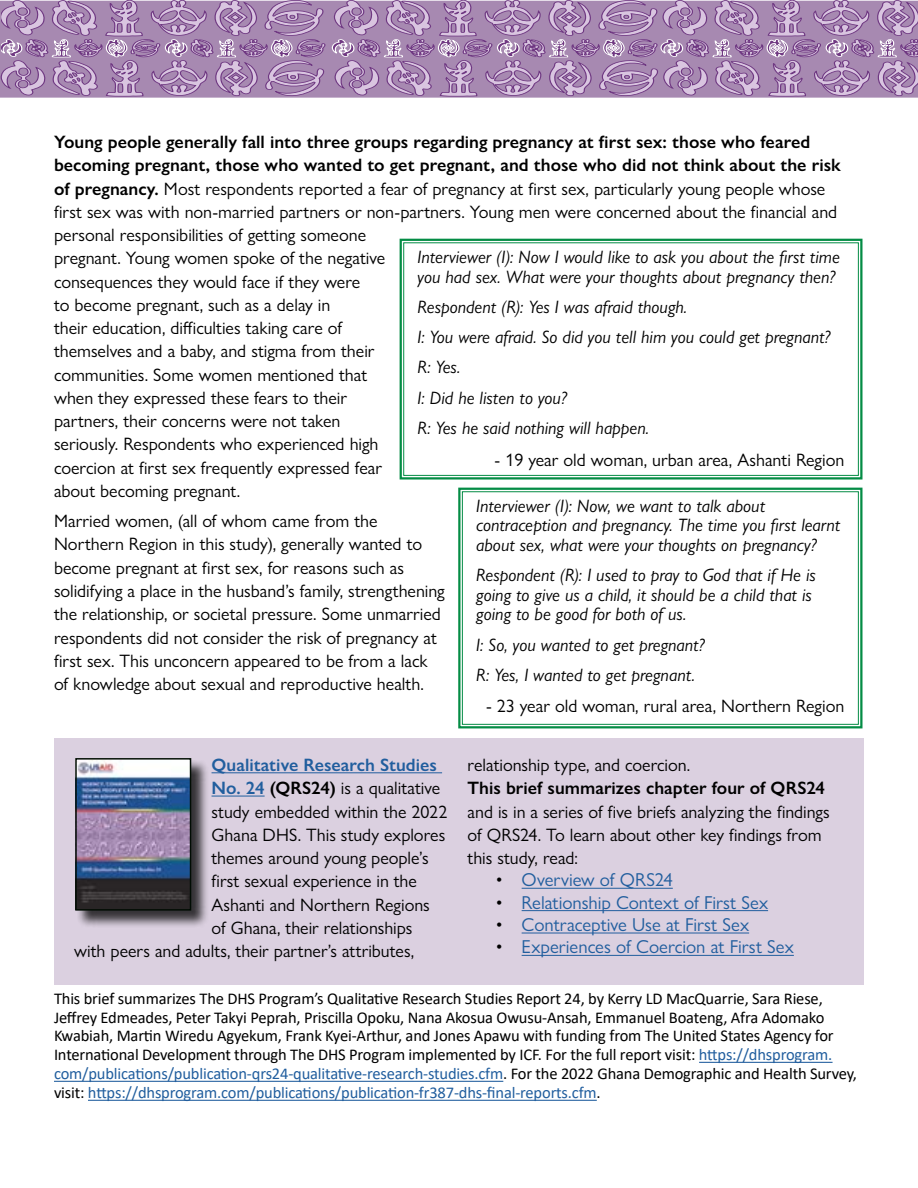
<style>
.page{position:relative;width:918px;height:1188px;background:#fff}
.page>*{position:absolute;margin:0;border:0;box-sizing:border-box;transform-origin:0 0}
.t1{font:18.75px "Gill Sans Nova";color:#215e9e}
.t2{font:18px/23.2px "Gill Sans Nova";color:#000}
.t3{font:italic 18px/19.5px "Gill Sans Nova";color:#000}
.t4{font:600 18px "Gill Sans Nova";color:#000}
.t5{font:600 18px "Gill Sans Nova";color:#215e9e}
.t6{font:16.5px/18.9px "Calibri";letter-spacing:-.01em;color:#000}
.s1{font-weight:600}
.s2{font-weight:600;color:#215e9e}
.s3{color:#000}
.s4{color:#215e9e}
</style>
<div class="page">
<svg style="left:1px;top:0;width:324px;height:96px;background:#a98ab4"></svg>
<svg style="left:332px;top:0;width:586px;height:96px;background:#aa8ab4"></svg>
<hr style="left:699px;top:1062px;width:134px;height:1px;background:#215e9e">
<hr style="left:54px;top:1081px;width:449px;height:1px;background:#215e9e">
<hr style="left:88px;top:1100px;width:509px;height:1px;background:#215e9e">
<div style="left:54px;top:738px;width:810px;height:246px;background:#dbd0e0"></div>
<hr style="left:212px;top:772px;width:230px;height:1px;background:#215e9e">
<hr style="left:212px;top:796px;width:53px;height:1px;background:#215e9e">
<hr style="left:522px;top:888px;width:151px;height:1px;background:#215e9e">
<hr style="left:522px;top:910px;width:246px;height:1px;background:#215e9e">
<hr style="left:522px;top:933px;width:227px;height:1px;background:#215e9e">
<hr style="left:522px;top:955px;width:272px;height:1px;background:#215e9e">
<div style="left:77px;top:760px;width:132px;height:168px;background:#000;opacity:.75"></div>
<img style="left:78px;top:761px;width:110px;height:147px">
<div style="left:75px;top:758px;width:116px;height:153px;border:2px solid #010c03"></div>
<svg style="left:399px;top:238px;width:464px;height:242px"></svg>
<div style="left:403px;top:242px;width:456px;height:234px;border:1px solid #048c45"></div>
<svg style="left:458px;top:487px;width:405px;height:242px"></svg>
<div style="left:462px;top:491px;width:397px;height:234px;border:1px solid #048c45"></div>
<p class="t2" style="left:54px;top:130px;width:788px"><span class="s1">Young people generally fall into three groups regarding pregnancy at first sex: those who feared becoming pregnant, those who wanted to get pregnant, and those who did not think about the risk of pregnancy.</span> Most respondents reported a fear of pregnancy at first sex, particularly young people whose first sex was with non-married partners or non-partners. Young men were concerned about the financial and personal responsibilities of getting someone<br>pregnant. Young women spoke of the negative<br>consequences they would face if they were<br>to become pregnant, such as a delay in<br>their education, difficulties taking care of<br>themselves and a baby, and stigma from their<br>communities. Some women mentioned that<br>when they expressed these fears to their<br>partners, their concerns were not taken<br>seriously. Respondents who experienced high<br>coercion at first sex frequently expressed fear<br>about becoming pregnant.</p>
<p class="t2" style="left:54px;top:509px;width:392px">Married women, (all of whom came from the Northern Region in this study), generally wanted to become pregnant at first sex, for reasons such as solidifying a place in the husband’s family, strengthening the relationship, or societal pressure. Some unmarried respondents did not consider the risk of pregnancy at first sex. This unconcern appeared to be from a lack of knowledge about sexual and reproductive health.</p>
<p class="t3" style="left:418px;top:247px;width:424px">Interviewer (I): Now I would like to ask you about the first time you had sex. What were your thoughts about pregnancy then?</p>
<p class="t3" style="left:418px;top:291px;width:415px;line-height:30.3px">Respondent (R): Yes I was afraid though.<br>I: You were afraid. So did you tell him you could get pregnant?<br>R: Yes.<br>I: Did he listen to you?<br>R: Yes he said nothing will happen.</p>
<p class="t2" style="left:495px;top:448px;width:351px">- 19 year old woman, urban area, Ashanti Region</p>
<p class="t3" style="left:476px;top:496px;width:366px">Interviewer (I): Now, we want to talk about contraception and pregnancy. The time you first learnt about sex, what were your thoughts on pregnancy?</p>
<p class="t3" style="left:476px;top:565px;width:341px">Respondent (R): I used to pray to God that if He is going to give us a child, it should be a child that is going to be good for both of us.</p>
<p class="t3" style="left:476px;top:629px;width:230px;line-height:30.3px">I: So, you wanted to get pregnant?<br>R: Yes, I wanted to get pregnant.</p>
<p class="t2" style="left:486px;top:694px;width:360px">- 23 year old woman, rural area, Northern Region</p>
<p class="t5" style="left:212px;top:754px;width:227px">Qualitative Research Studies</p>
<p class="t2" style="left:212px;top:776px;width:230px"><span class="s2">No. 24</span> <span class="s1">(QRS24)</span> is a qualitative</p>
<p class="t2" style="left:212px;top:800px;width:237px">study embedded within the 2022</p>
<p class="t2" style="left:212px;top:823px;width:235px">Ghana DHS. This study explores</p>
<p class="t2" style="left:212px;top:846px;width:219px">themes around young people’s</p>
<p class="t2" style="left:212px;top:869px;width:207px">first sexual experience in the</p>
<p class="t2" style="left:212px;top:893px;width:220px">Ashanti and Northern Regions</p>
<p class="t2" style="left:212px;top:916px;width:202px">of Ghana, their relationships</p>
<p class="t2" style="left:74px;top:939px;width:342px">with peers and adults, their partner’s attributes,</p>
<p class="t2" style="left:468px;top:753px;width:224px">relationship type, and coercion.</p>
<p class="t4" style="left:468px;top:777px;width:359px">This brief summarizes chapter four of QRS24</p>
<p class="t2" style="left:468px;top:800px;width:364px">and is in a series of five briefs analyzing the findings of QRS24. To learn about other key findings from this study, read:</p>
<p class="t1" style="left:496px;top:869px;width:179px"><span class="s3">•</span> Overview of QRS24</p>
<p class="t1" style="left:496px;top:891px;width:274px"><span class="s3">•</span> Relationship Context of First Sex</p>
<p class="t1" style="left:496px;top:913px;width:255px"><span class="s3">•</span> Contraceptive Use at First Sex</p>
<p class="t1" style="left:496px;top:936px;width:300px"><span class="s3">•</span> Experiences of Coercion at First Sex</p>
<p class="t6" style="left:54px;top:988px;width:805px">This brief summarizes The DHS Program’s Qualitative Research Studies Report 24, by Kerry LD MacQuarrie, Sara Riese, Jeffrey Edmeades, Peter Takyi Peprah, Priscilla Opoku, Nana Akosua Owusu-Ansah, Emmanuel Boateng, Afra Adomako Kwabiah, Martin Wiredu Agyekum, Frank Kyei-Arthur, and Jones Apawu with funding from The United States Agency for International Development through The DHS Program implemented by ICF. For the full report visit: <span class="s4">https://dhsprogram. com/publications/publication-qrs24-qualitative-research-studies.cfm</span>. For the 2022 Ghana Demographic and Health Survey, visit: <span class="s4">https://dhsprogram.com/publications/publication-fr387-dhs-final-reports.cfm</span>.</p>
</div>
